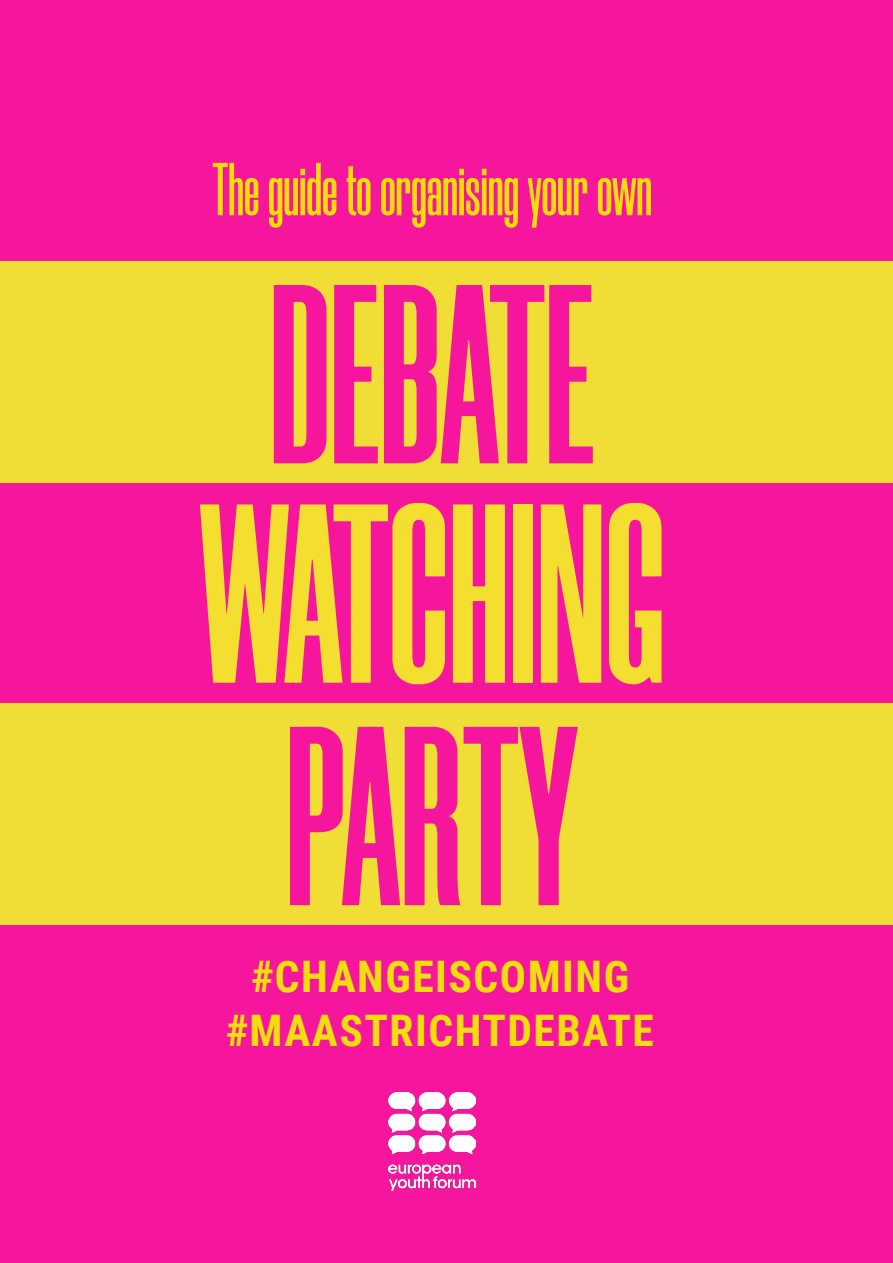
<style>
.page{position:relative;width:893px;height:1263px;background:#f6169d}
.page>*{position:absolute;margin:0;border:0;box-sizing:border-box;transform-origin:0 0}
.Heading_1{font:700 255px "Morganite";color:#f5169d}
.Heading_1-2{font:700 255px "Morganite";color:#f4de2f}
.Heading_1-3{font:600 75px "Morganite";color:#f6dd07}
.t1{font:700 43.5px "Roboto Condensed";letter-spacing:.035em;color:#f2de0f}
</style>
<div class="page">
<div style="left:0;top:261px;width:893px;height:222px;background:#f0dd35"></div>
<div style="left:0;top:703px;width:893px;height:222px;background:#f0dd35"></div>
<img style="left:389px;top:1092px;width:87px;height:99px">
<p class="Heading_1-3" style="left:213px;top:151px;width:441px">The guide to organising your own</p>
<p class="Heading_1" style="left:270px;top:244px;width:327px">DEBATE</p>
<p class="Heading_1-2" style="left:199px;top:464px;width:468px">WATCHING</p>
<p class="Heading_1" style="left:286px;top:686px;width:294px">PARTY</p>
<p class="t1" style="left:251px;top:946px;width:379px">#CHANGEISCOMING</p>
<p class="t1" style="left:226px;top:1000px;width:430px">#MAASTRICHTDEBATE</p>
</div>
